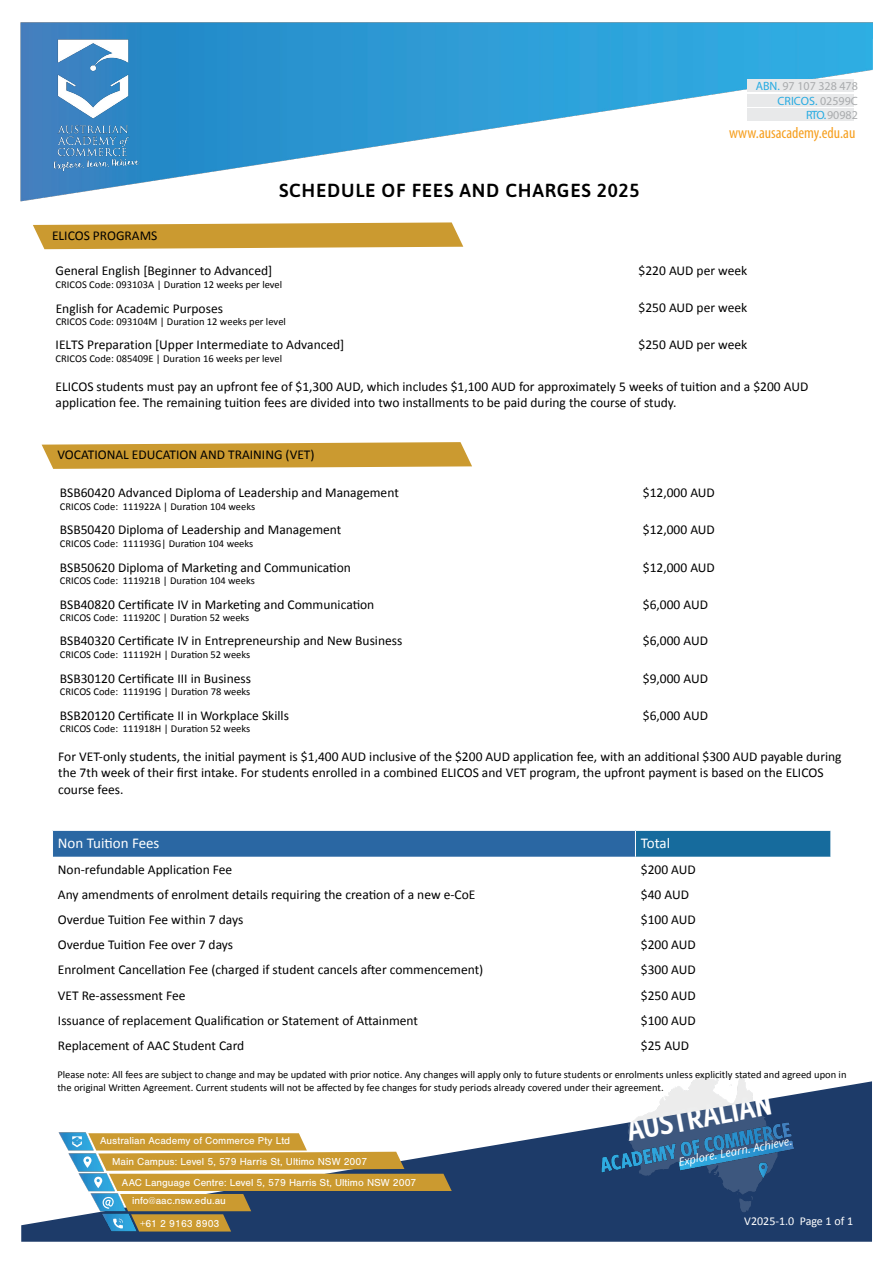
<style>
.page{position:relative;width:893px;height:1263px;background:#fff}
.page>*{position:absolute;margin:0;border:0;box-sizing:border-box;transform-origin:0 0}
.t1{font:700 30.6px "Rival Sans Narrow";color:#fff}
.t2{font:600 18.9px "Asap";letter-spacing:.04em;color:#000}
.t3{font:condensed 15.9px "Myriad Pro";color:#f69f1f}
.t4{font:15px "Calibri";color:#fff}
.t5{font:13.5px/16.2px "Calibri";color:#000}
.t6{font:12px/14.4px "Myriad Pro";color:#a9abad;text-align:right}
.t7{font:12px "Calibri";color:#fff}
.t8{font:italic 11.1px "Open Sans";color:#fff}
.t9{font:10.5px/12.6px "Calibri";color:#000}
.t10{font:10.5px/18.8px "Nimbus San";color:#fff}
.s1{color:#27abe2}
</style>
<div class="page">
<img style="left:21px;top:22px;width:852px;height:179px">
<div style="left:747px;top:80px;width:107px;height:12px;background:#e8e9ea"></div>
<div style="left:747px;top:94px;width:107px;height:13px;background:#e8e9ea"></div>
<div style="left:747px;top:108px;width:107px;height:13px;background:#e8e9ea"></div>
<img style="left:54px;top:40px;width:85px;height:131px">
<svg style="left:21px;top:1081px;width:851px;height:161px;fill:#1d3b69"></svg>
<img style="left:101px;top:1231px;width:35px;height:1px">
<img style="left:68px;top:1153px;width:4px;height:18px">
<img style="left:58px;top:1133px;width:14px;height:18px">
<img style="left:627px;top:1172px;width:153px;height:40px">
<img style="left:791px;top:1140px;width:3px;height:30px">
<img style="left:758px;top:1172px;width:10px;height:6px">
<img style="left:602px;top:1122px;width:189px;height:50px">
<img style="left:626px;top:1072px;width:154px;height:53px">
<svg style="left:72px;top:1133px;width:380px;height:98px;background:#988e6b"></svg>
<svg style="left:33px;top:222px;width:430px;height:27px;background:#d1a649"></svg>
<svg style="left:42px;top:442px;width:430px;height:27px;background:#d1a649"></svg>
<div style="left:635px;top:830px;width:196px;height:27px;background:#166b9d"></div>
<div style="left:53px;top:830px;width:582px;height:27px;background:#2a67a3"></div>
<hr style="left:52px;top:830px;width:583px;height:1px;background:#fff">
<hr style="left:635px;top:830px;width:196px;height:1px;background:#fff">
<svg style="left:635px;top:831px;width:1px;height:26px"></svg>
<svg style="left:830px;top:831px;width:1px;height:26px"></svg>
<p class="t5" style="left:52px;top:227px;width:107px">ELICOS PROGRAMS</p>
<h2 class="t2" style="left:279px;top:177px;width:362px">SCHEDULE OF FEES AND CHARGES 2025</h2>
<p class="t6" style="left:756px;top:79px;width:104px"><span class="s1">ABN.</span> 97 107 328 478<br><span class="s1">CRICOS.</span> 02599C<br><span class="s1">RTO.</span>90982</p>
<p class="t3" style="left:729px;top:123px;width:128px">www.ausacademy.edu.au</p>
<p class="t5" style="left:56px;top:262px;width:218px">General English [Beginner to Advanced]</p>
<p class="t9" style="left:56px;top:278px;width:228px">CRICOS Code: 093103A | Duration 12 weeks per level</p>
<p class="t5" style="left:639px;top:262px;width:110px">$220 AUD per week</p>
<p class="t5" style="left:56px;top:300px;width:169px">English for Academic Purposes</p>
<p class="t9" style="left:56px;top:315px;width:232px">CRICOS Code: 093104M | Duration 12 weeks per level</p>
<p class="t5" style="left:639px;top:299px;width:110px">$250 AUD per week</p>
<p class="t5" style="left:56px;top:336px;width:290px">IELTS Preparation [Upper Intermediate to Advanced]</p>
<p class="t9" style="left:56px;top:352px;width:228px">CRICOS Code: 085409E | Duration 16 weeks per level</p>
<p class="t5" style="left:639px;top:336px;width:110px">$250 AUD per week</p>
<p class="t5" style="left:56px;top:378px;width:754px">ELICOS students must pay an upfront fee of $1,300 AUD, which includes $1,100 AUD for approximately 5 weeks of tuition and a $200 AUD application fee. The remaining tuition fees are divided into two installments to be paid during the course of study.</p>
<p class="t5" style="left:57px;top:446px;width:259px">VOCATIONAL EDUCATION AND TRAINING (VET)</p>
<p class="t5" style="left:60px;top:484px;width:341px">BSB60420 Advanced Diploma of Leadership and Management</p>
<p class="t9" style="left:60px;top:500px;width:197px">CRICOS Code: 111922A | Duration 104 weeks</p>
<p class="t5" style="left:643px;top:484px;width:74px">$12,000 AUD</p>
<p class="t5" style="left:60px;top:521px;width:283px">BSB50420 Diploma of Leadership and Management</p>
<p class="t9" style="left:60px;top:537px;width:195px">CRICOS Code: 111193G| Duration 104 weeks</p>
<p class="t5" style="left:643px;top:521px;width:74px">$12,000 AUD</p>
<p class="t5" style="left:60px;top:559px;width:293px">BSB50620 Diploma of Marketing and Communication</p>
<p class="t9" style="left:60px;top:574px;width:196px">CRICOS Code: 111921B | Duration 104 weeks</p>
<p class="t5" style="left:643px;top:559px;width:74px">$12,000 AUD</p>
<p class="t5" style="left:60px;top:596px;width:316px">BSB40820 Certificate IV in Marketing and Communication</p>
<p class="t9" style="left:60px;top:611px;width:191px">CRICOS Code: 111920C | Duration 52 weeks</p>
<p class="t5" style="left:643px;top:596px;width:67px">$6,000 AUD</p>
<p class="t5" style="left:60px;top:632px;width:344px">BSB40320 Certificate IV in Entrepreneurship and New Business</p>
<p class="t9" style="left:60px;top:648px;width:192px">CRICOS Code: 111192H | Duration 52 weeks</p>
<p class="t5" style="left:643px;top:632px;width:67px">$6,000 AUD</p>
<p class="t5" style="left:60px;top:670px;width:193px">BSB30120 Certificate III in Business</p>
<p class="t9" style="left:60px;top:685px;width:192px">CRICOS Code: 111919G | Duration 78 weeks</p>
<p class="t5" style="left:643px;top:670px;width:67px">$9,000 AUD</p>
<p class="t5" style="left:643px;top:707px;width:67px">$6,000 AUD</p>
<p class="t5" style="left:58px;top:748px;width:785px">For VET-only students, the initial payment is $1,400 AUD inclusive of the $200 AUD application fee, with an additional $300 AUD payable during the 7th week of their first intake. For students enrolled in a combined ELICOS and VET program, the upfront payment is based on the ELICOS course fees.</p>
<p class="t5" style="left:60px;top:707px;width:231px">BSB20120 Certificate II in Workplace Skills</p>
<p class="t9" style="left:60px;top:722px;width:192px">CRICOS Code: 111918H | Duration 52 weeks</p>
<p class="t4" style="left:58px;top:832px;width:103px">Non Tuition Fees</p>
<p class="t4" style="left:641px;top:832px;width:31px">Total</p>
<p class="t5" style="left:58px;top:861px;width:176px">Non-refundable Application Fee</p>
<p class="t5" style="left:641px;top:861px;width:56px">$200 AUD</p>
<p class="t5" style="left:58px;top:886px;width:419px">Any amendments of enrolment details requiring the creation of a new e-CoE</p>
<p class="t5" style="left:641px;top:886px;width:50px">$40 AUD</p>
<p class="t5" style="left:58px;top:936px;width:177px">Overdue Tuition Fee over 7 days</p>
<p class="t5" style="left:641px;top:936px;width:56px">$200 AUD</p>
<p class="t5" style="left:58px;top:961px;width:427px">Enrolment Cancellation Fee (charged if student cancels after commencement)</p>
<p class="t5" style="left:641px;top:961px;width:56px">$300 AUD</p>
<p class="t5" style="left:58px;top:987px;width:129px">VET Re-assessment Fee</p>
<p class="t5" style="left:641px;top:987px;width:56px">$250 AUD</p>
<p class="t5" style="left:58px;top:911px;width:187px">Overdue Tuition Fee within 7 days</p>
<p class="t5" style="left:641px;top:911px;width:56px">$100 AUD</p>
<p class="t5" style="left:58px;top:1012px;width:362px">Issuance of replacement Qualification or Statement of Attainment</p>
<p class="t5" style="left:641px;top:1012px;width:56px">$100 AUD</p>
<p class="t5" style="left:58px;top:1037px;width:188px">Replacement of AAC Student Card</p>
<p class="t5" style="left:641px;top:1037px;width:50px">$25 AUD</p>
<p class="t9" style="left:57px;top:1068px;width:791px">Please note: All fees are subject to change and may be updated with prior notice. Any changes will apply only to future students or enrolments unless explicitly stated and agreed upon in the original Written Agreement. Current students will not be affected by fee changes for study periods already covered under their agreement.</p>
<h1 class="t1" style="left:623px;top:1108px;width:148px;rotate:-11deg">AUSTRALIAN</h1>
<p class="t8" style="left:677px;top:1154px;width:117px;rotate:-11deg">Explore. Learn. Achieve.</p>
<p class="t10" style="left:100px;top:1131px;width:191px">Australian Academy of Commerce Pty Ltd</p>
<p class="t10" style="left:112px;top:1152px;width:257px">Main Campus: Level 5, 579 Harris St, Ultimo NSW 2007</p>
<p class="t10" style="left:132px;top:1173px;width:286px;text-indent:-10px">AAC Language Centre: Level 5, 579 Harris St, Ultimo NSW 2007 info@aac.nsw.edu.au</p>
<p class="t10" style="left:140px;top:1214px;width:81px">+61 2 9163 8903</p>
<p class="t7" style="left:744px;top:1213px;width:110px">V2025-1.0 Page 1 of 1</p>
</div>
